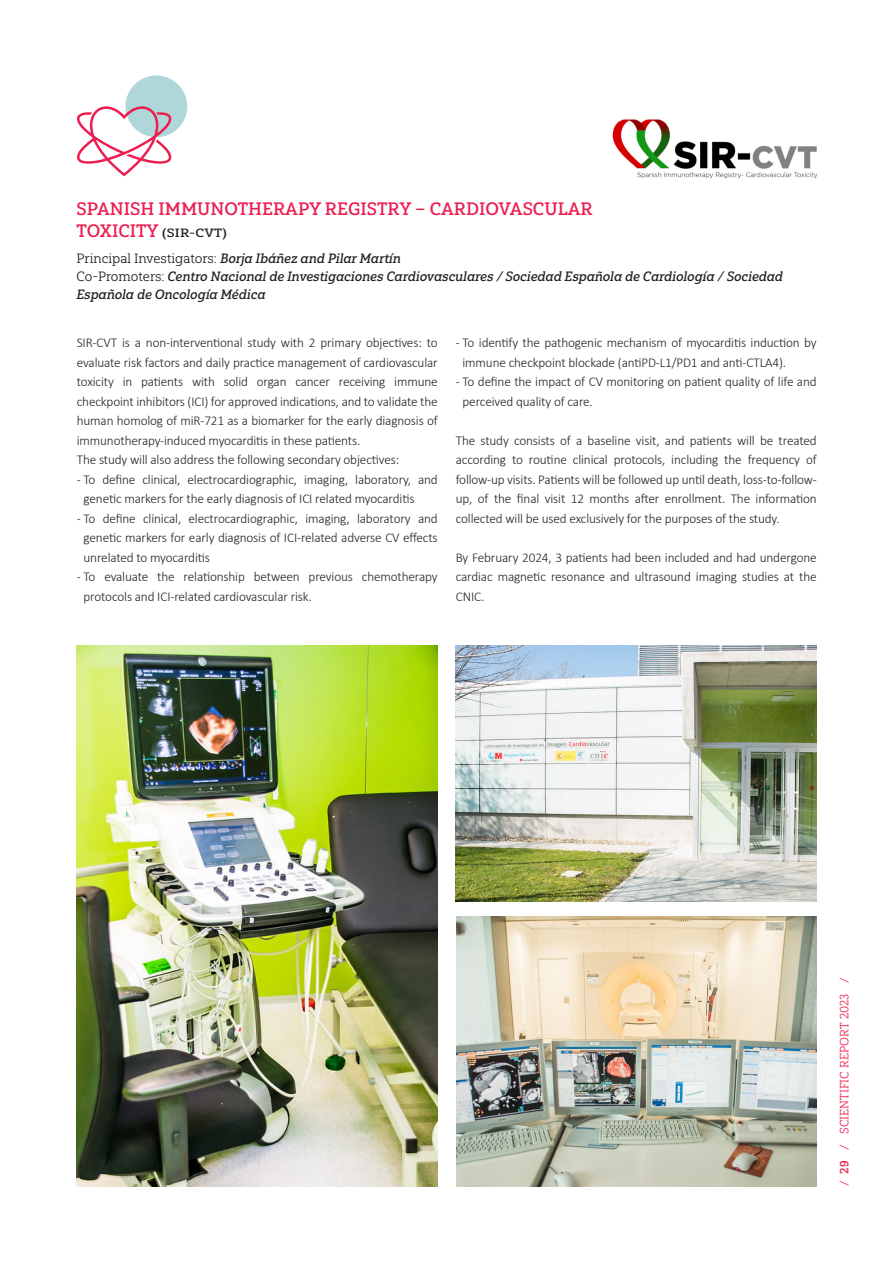
<style>
.page{position:relative;width:893px;height:1263px;background:#fff}
.page>*{position:absolute;margin:0;border:0;box-sizing:border-box;transform-origin:0 0}
.t1{font:18px "Yorkten Slab Nor Med";color:#ed1d4f}
.t2{font:300 13.5px/19.5px "Calibri";letter-spacing:-.01em;color:#231f20;text-align:justify}
.t3{font:13.5px/18px "Yorkten Slab Nor Med It";color:#231f20}
.t4{font:12px "Yorkten Slab Nor Boo";color:#ed1d4f}
.t5{font:12px "Yorkten Slab Nor Med";letter-spacing:.015em;color:#231f20;scale:1.15 1}
.s1{font-size:18px;color:#ed1d4f}
.s2{font-family:"Yorkten Slab Nor Boo"}
.s3{font-family:"Yorkten Slab Nor Med"}
</style>
<div class="page">
<div style="left:125px;top:75px;width:62px;height:62px;background:#afd7da;border-radius:50%"></div>
<img style="left:612px;top:119px;width:206px;height:60px">
<svg style="left:77px;top:103px;width:95px;height:73px"></svg>
<img style="left:77px;top:646px;width:360px;height:540px">
<img style="left:456px;top:646px;width:360px;height:255px">
<img style="left:456px;top:916px;width:361px;height:270px">
<p class="t1" style="left:77px;top:198px;width:518px">SPANISH IMMUNOTHERAPY REGISTRY – CARDIOVASCULAR</p>
<p class="t5" style="left:77px;top:226px;width:132px"><span class="s1">TOXICITY</span> (SIR-CVT)</p>
<p class="t3" style="left:77px;top:249px;width:326px"><span class="s2">Principal Investigators:</span> Borja Ibáñez and Pilar Martín</p>
<p class="t3" style="left:77px;top:267px;width:708px"><span class="s2">Co-Promoters:</span> Centro Nacional de Investigaciones Cardiovasculares / Sociedad Española de Cardiología / Sociedad<br>Española de Oncología Médica</p>
<p class="t2" style="left:462px;top:333px;width:356px;text-indent:-7px">- To identify the pathogenic mechanism of myocarditis induction by immune checkpoint blockade (antiPD-L1/PD1 and anti-CTLA4).</p>
<p class="t2" style="left:462px;top:372px;width:356px;text-indent:-7px">- To define the impact of CV monitoring on patient quality of life and perceived quality of care.</p>
<p class="t2" style="left:456px;top:430px;width:362px">The study consists of a baseline visit, and patients will be treated according to routine clinical protocols, including the frequency of follow-up visits. Patients will be followed up until death, loss-to-follow&shy;up, of the final visit 12 months after enrollment. The information collected will be used exclusively for the purposes of the study.</p>
<p class="t2" style="left:456px;top:547px;width:362px">By February 2024, 3 patients had been included and had undergone cardiac magnetic resonance and ultrasound imaging studies at the CNIC.</p>
<p class="t2" style="left:77px;top:333px;width:362px">SIR-CVT is a non-interventional study with 2 primary objectives: to evaluate risk factors and daily practice management of cardiovascular toxicity in patients with solid organ cancer receiving immune checkpoint inhibitors (ICI) for approved indications, and to validate the human homolog of miR-721 as a biomarker for the early diagnosis of immunotherapy-induced myocarditis in these patients.</p>
<p class="t2" style="left:77px;top:450px;width:324px">The study will also address the following secondary objectives:</p>
<p class="t2" style="left:84px;top:469px;width:356px;text-indent:-7px">- To define clinical, electrocardiographic, imaging, laboratory, and genetic markers for the early diagnosis of ICI related myocarditis</p>
<p class="t2" style="left:84px;top:508px;width:356px;text-indent:-7px">- To define clinical, electrocardiographic, imaging, laboratory and genetic markers for early diagnosis of ICI-related adverse CV effects unrelated to myocarditis</p>
<p class="t2" style="left:84px;top:567px;width:356px;text-indent:-7px">- To evaluate the relationship between previous chemotherapy protocols and ICI-related cardiovascular risk.</p>
<p class="t4" style="left:837px;top:1186px;width:210px;rotate:-90deg">/ <span class="s3">29</span> / SCIENTIFIC REPORT 2023 /</p>
</div>
